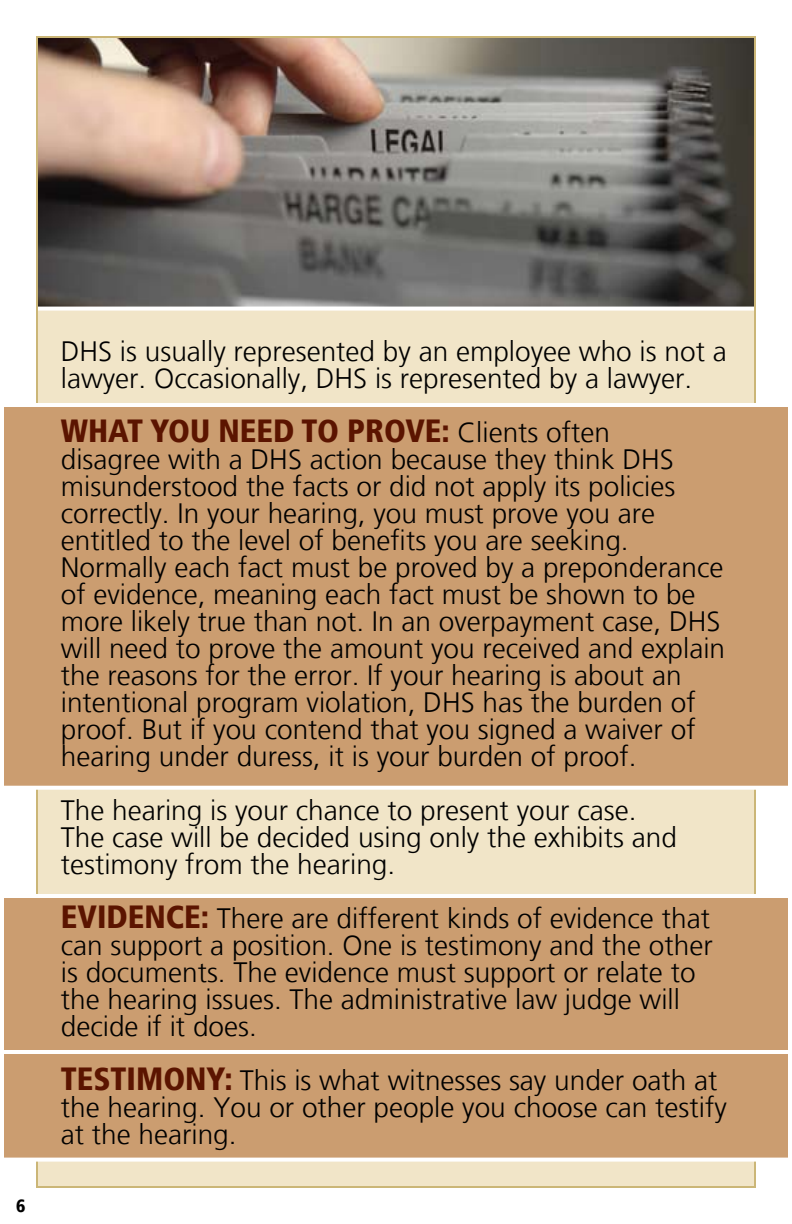
<style>
.page{position:relative;width:792px;height:1224px;background:#fff}
.page>*{position:absolute;margin:0;border:0;box-sizing:border-box;transform-origin:0 0}
.t1{font:900 condensed 32px "Frutiger LT";color:#5b1400}
.t2{font:300 28px/27px "Frutiger LT";color:#000}
.t3{font:900 condensed 18px "Frutiger LT";color:#000}
.s1{font-weight:300;font-stretch:normal;font-size:28px;color:#000}
.s2{font-weight:900;font-stretch:condensed;font-size:32px;color:#5b1400}
</style>
<div class="page">
<div style="left:37px;top:37px;width:718px;height:1150px;background:#f1e5c8"></div>
<svg style="left:39px;top:39px;width:714px;height:272px;background:#7c736d"></svg>
<div style="left:2px;top:405px;width:788px;height:383px;background:#cb9d70"></div>
<div style="left:0;top:403px;width:792px;height:387px;border:4px solid #fff"></div>
<div style="left:2px;top:896px;width:788px;height:158px;background:#cb9d70"></div>
<div style="left:0;top:894px;width:792px;height:162px;border:4px solid #fff"></div>
<div style="left:2px;top:1052px;width:788px;height:108px;background:#cb9d70"></div>
<div style="left:0;top:1050px;width:792px;height:112px;border:4px solid #fff"></div>
<p class="t3" style="left:16px;top:1194px;width:11px">6</p>
<p class="t2" style="left:61px;top:338px;width:667px">DHS is usually represented by an employee who is not a lawyer. Occasionally, DHS is represented by a lawyer.</p>
<p class="t1" style="left:61px;top:412px;width:551px">WHAT YOU NEED TO PROVE: <span class="s1">Clients often</span></p>
<p class="t2" style="left:61px;top:446px;width:666px">disagree with a DHS action because they think DHS misunderstood the facts or did not apply its policies correctly. In your hearing, you must prove you are entitled to the level of benefits you are seeking.<br>Normally each fact must be proved by a preponderance of evidence, meaning each fact must be shown to be more likely true than not. In an overpayment case, DHS will need to prove the amount you received and explain the reasons for the error. If your hearing is about an intentional program violation, DHS has the burden of proof. But if you contend that you signed a waiver of hearing under duress, it is your burden of proof.</p>
<p class="t2" style="left:61px;top:797px;width:618px">The hearing is your chance to present your case.<br>The case will be decided using only the exhibits and testimony from the hearing.</p>
<p class="t2" style="left:61px;top:905px;width:653px"><span class="s2">EVIDENCE:</span> There are different kinds of evidence that can support a position. One is testimony and the other is documents. The evidence must support or relate to the hearing issues. The administrative law judge will decide if it does.</p>
<p class="t2" style="left:61px;top:1067px;width:667px"><span class="s2">TESTIMONY:</span> This is what witnesses say under oath at the hearing. You or other people you choose can testify at the hearing.</p>
</div>
